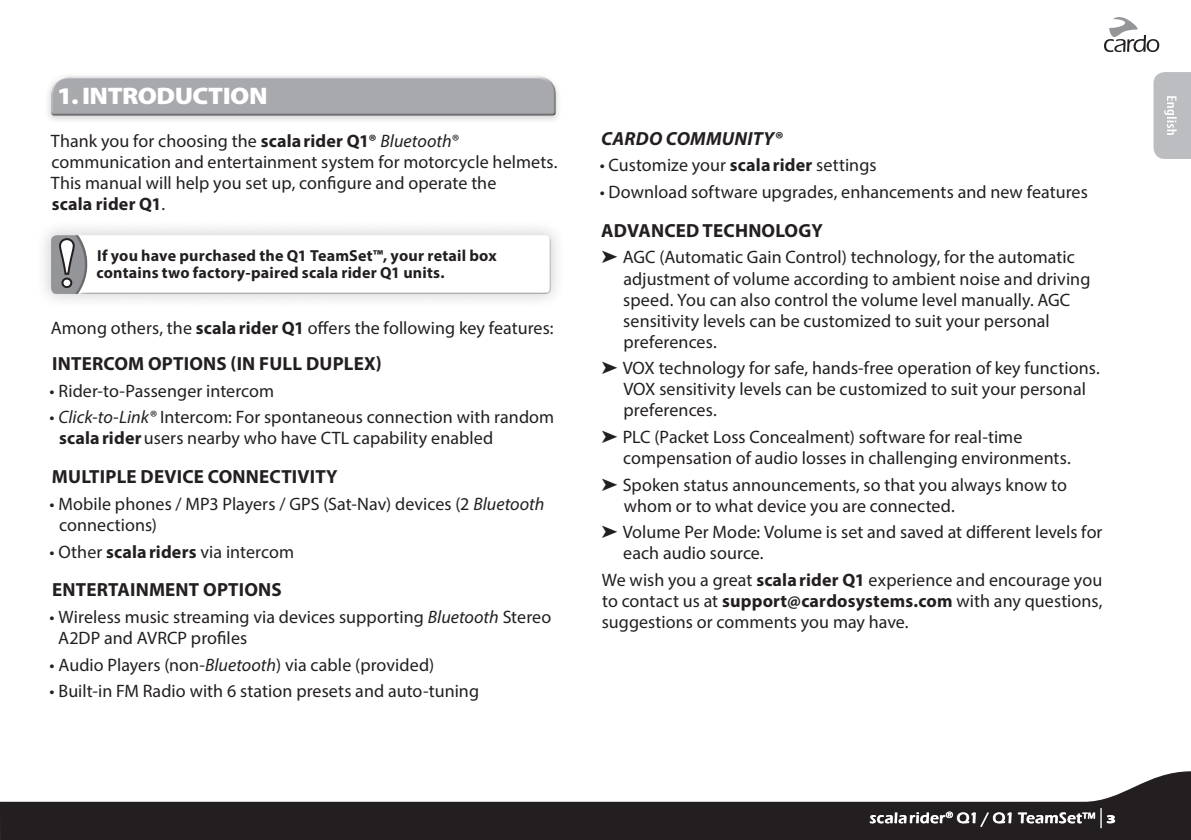
<style>
.page{position:relative;width:1191px;height:840px;background:#fff}
.page>*{position:absolute;margin:0;border:0;box-sizing:border-box;transform-origin:0 0}
.MAIN_HEADERS{font:900 24px "Myriad Pro";letter-spacing:-.02em;color:#fff;scale:1.1 1}
.Subheads{font:700 19px "Myriad Pro";letter-spacing:.01em;color:#231f20}
.Subheads-2{font:italic 700 19px "Myriad Pro";letter-spacing:.01em;color:#231f20}
.PRIMARY_Body_Text{font:18px/21px "Myriad Pro";letter-spacing:.005em;color:#231f20}
.NOTE_indented{font:700 16px/17px "Myriad Pro";letter-spacing:.015em;color:#231f20}
.Footer_Right{font:700 15px "Eras Book ITC";letter-spacing:.015em;color:#fff}
.s1{font-weight:700}
.s2{font-style:italic}
.s3{font-family:"Myriad Pro";font-weight:300;font-stretch:condensed;font-size:20px}
.s4{font-family:"Myriad Pro";font-weight:900;font-size:12px}
</style>
<div class="page">
<svg style="left:1104px;top:17px;width:55px;height:35px"></svg>
<svg style="left:0;top:771px;width:1191px;height:68px;fill:#231f20"></svg>
<svg style="left:1153px;top:72px;width:38px;height:87px;background:#c1c2c4"></svg>
<div style="left:45px;top:73px;width:517px;height:51px;background:#231f20;opacity:.2"></div>
<svg style="left:50px;top:73px;width:506px;height:5px"></svg>
<svg style="left:50px;top:78px;width:508px;height:39px;background:#a8a9ac"></svg>
<div style="left:34px;top:217px;width:532px;height:92px;background:#231f20;opacity:.2"></div>
<div style="left:49px;top:233px;width:502px;height:59px;background:#e5e5e5"></div>
<div style="left:49px;top:235px;width:502px;height:60px;background:#fff"></div>
<div style="left:51px;top:235px;width:40px;height:59px;background:#231f20;opacity:.33"></div>
<svg style="left:51px;top:235px;width:36px;height:59px"></svg>
<svg style="left:870px;top:807px;width:245px;height:20px;background:#4a4748"></svg>
<p class="MAIN_HEADERS" style="left:57px;top:80px;width:193px">1. INTRODUCTION</p>
<p class="PRIMARY_Body_Text" style="left:51px;top:130px;width:508px">Thank you for choosing the <span class="s1">scala rider Q1®</span> <span class="s2">Bluetooth® </span>communication and entertainment system for motorcycle helmets.<br>This manual will help you set up, configure and operate the<br><span class="s1">scala rider Q1</span>.</p>
<p class="NOTE_indented" style="left:96px;top:246px;width:402px">If you have purchased the Q1 TeamSet™, your retail box contains two factory-paired scala rider Q1 units.</p>
<p class="PRIMARY_Body_Text" style="left:51px;top:317px;width:504px">Among others, the <span class="s1">scala rider Q1</span> offers the following key features:</p>
<p class="Subheads" style="left:52px;top:351px;width:331px">INTERCOM OPTIONS (IN FULL DUPLEX)</p>
<p class="PRIMARY_Body_Text" style="left:50px;top:379px;width:226px">• Rider-to-Passenger intercom</p>
<p class="PRIMARY_Body_Text" style="left:59px;top:406px;width:496px;text-indent:-10px">• <span class="s2">Click-to-Link®</span> Intercom: For spontaneous connection with random <span class="s1">scala rider</span>users nearby who have CTL capability enabled</p>
<p class="Subheads" style="left:52px;top:464px;width:287px">MULTIPLE DEVICE CONNECTIVITY</p>
<p class="PRIMARY_Body_Text" style="left:59px;top:492px;width:487px;text-indent:-10px">• Mobile phones / MP3 Players / GPS (Sat-Nav) devices (2 <span class="s2">Bluetooth </span>connections)</p>
<p class="PRIMARY_Body_Text" style="left:50px;top:540px;width:246px">• Other <span class="s1">scala riders</span> via intercom</p>
<p class="Subheads" style="left:52px;top:577px;width:231px">ENTERTAINMENT OPTIONS</p>
<p class="PRIMARY_Body_Text" style="left:58px;top:606px;width:495px;text-indent:-9px">• Wireless music streaming via devices supporting <span class="s2">Bluetooth</span> Stereo<br>A2DP and AVRCP profiles</p>
<p class="PRIMARY_Body_Text" style="left:50px;top:653px;width:386px">• Audio Players (non-<span class="s2">Bluetooth</span>) via cable (provided)</p>
<p class="PRIMARY_Body_Text" style="left:50px;top:680px;width:431px">• Built-in FM Radio with 6 station presets and auto-tuning</p>
<p class="Subheads-2" style="left:601px;top:126px;width:182px">CARDO COMMUNITY®</p>
<p class="PRIMARY_Body_Text" style="left:600px;top:154px;width:278px">• Customize your <span class="s1">scala rider</span> settings</p>
<p class="PRIMARY_Body_Text" style="left:600px;top:181px;width:489px">• Download software upgrades, enhancements and new features</p>
<p class="Subheads" style="left:601px;top:218px;width:223px">ADVANCEDTECHNOLOGY</p>
<p class="PRIMARY_Body_Text" style="left:623px;top:246px;width:468px;text-indent:-22px">➤ AGC (Automatic Gain Control) technology, for the automatic adjustment of volume according to ambient noise and driving speed. You can also control the volume level manually. AGC sensitivity levels can be customized to suit your personal preferences.</p>
<p class="PRIMARY_Body_Text" style="left:623px;top:357px;width:478px;text-indent:-22px">➤ VOX technology for safe, hands-free operation of key functions.<br>VOX sensitivity levels can be customized to suit your personal preferences.</p>
<p class="PRIMARY_Body_Text" style="left:623px;top:426px;width:449px;text-indent:-22px">➤ PLC (Packet Loss Concealment) software for real-time compensation of audio losses in challenging environments.</p>
<p class="PRIMARY_Body_Text" style="left:623px;top:473px;width:445px;text-indent:-22px">➤ Spoken status announcements, so that you always know to whom or to what device you are connected.</p>
<p class="PRIMARY_Body_Text" style="left:623px;top:521px;width:481px;text-indent:-22px">➤ Volume Per Mode: Volume is set and saved at different levels for each audio source.</p>
<p class="PRIMARY_Body_Text" style="left:602px;top:569px;width:502px;text-align:justify">We wish you a great <span class="s1">scala rider Q1</span> experience and encourage you to contact us at <span class="s1">support@cardosystems.com</span> with any questions, suggestions or comments you may have.</p>
<p class="Footer_Right" style="left:869px;top:808px;width:248px">scala rider<sup>®</sup> Q1 / Q1 TeamSet™ <span class="s3">|</span> <span class="s4">3</span></p>
</div>
